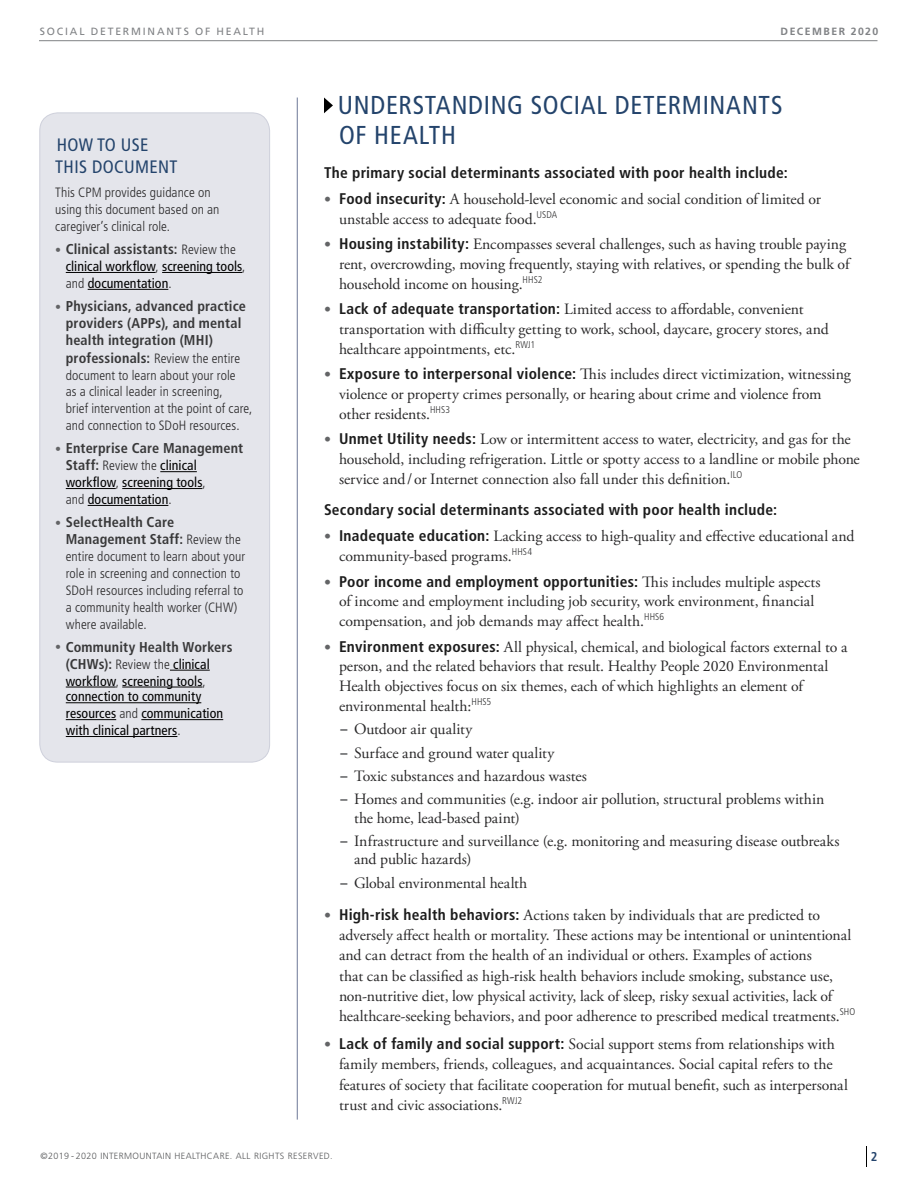
<style>
.page{position:relative;width:918px;height:1188px;background:#fff}
.page>*{position:absolute;margin:0;border:0;box-sizing:border-box;transform-origin:0 0}
.main_head_1{font:condensed 25.8px/30px "Frutiger LT Std";letter-spacing:.025em;color:#24446c}
.side_bar_head_1{font:condensed 18px/22.5px "Frutiger LT Std";letter-spacing:.02em;color:#24446c}
.t1{font:15.75px/19.8px "Adobe Garamond Pro";letter-spacing:-.005em;color:#292829}
.main_body_text{font:700 condensed 15.45px "Frutiger LT Std";letter-spacing:.015em;color:#1c1c1c}
.t2{font:700 condensed 14.25px/17.2px "Frutiger LT Std";letter-spacing:.01em;color:#383839}
.t3{font:condensed 13.8px/16.5px "Frutiger LT Std";letter-spacing:.005em;color:#000}
.side_bar_main_body_t{font:300 condensed 13.5px/16.8px "Frutiger LT Std";letter-spacing:.005em;color:#292829}
.t4{font:700 condensed 12.75px "Frutiger LT Std";color:#24446c}
.t5{font:10.5px "Frutiger LT Std";letter-spacing:.175em;color:#808285}
.t6{font:700 10.5px "Frutiger LT Std";letter-spacing:.145em;color:#808285}
.t7{font:300 9px "Frutiger LT Std";letter-spacing:.04em;color:#58595b}
.s1{font-weight:300;font-size:12px;color:#636466}
.s2{font-weight:300;font-size:13.5px;color:#292829}
.s3{font-weight:700;font-size:14.25px;color:#383839}
.s4{font-weight:400;font-size:13.8px;color:#000}
.s5{font-family:"Frutiger LT Std";font-weight:700;font-stretch:condensed;font-size:14.1px;color:#636466}
.s6{font-family:"Frutiger LT Std";font-weight:700;font-stretch:condensed;font-size:15.45px;color:#1c1c1c}
.s7{font-size:14.1px;color:#636466}
.s8{font-family:"Adobe Garamond Pro";font-weight:400;font-stretch:normal;font-size:15.75px;color:#292829}
.s9{font-family:"Frutiger LT Std";font-weight:900;font-stretch:condensed;font-size:14.1px;color:#636466}
</style>
<div class="page">
<hr style="left:39px;top:40px;width:839px;height:1px;background:#808285">
<svg style="left:866px;top:1146px;width:1px;height:21px"></svg>
<hr style="left:297px;top:98px;width:1px;height:1022px;background:#6d7796">
<div style="left:40px;top:113px;width:230px;height:649px;background:#e4e5eb;border-radius:18px"></div>
<hr style="left:66px;top:272px;width:90px;height:1px;background:#000">
<hr style="left:162px;top:272px;width:80px;height:1px;background:#000">
<hr style="left:88px;top:289px;width:80px;height:1px;background:#000">
<hr style="left:160px;top:471px;width:37px;height:1px;background:#000">
<hr style="left:66px;top:488px;width:50px;height:1px;background:#000">
<hr style="left:122px;top:488px;width:80px;height:1px;background:#000">
<hr style="left:88px;top:505px;width:80px;height:1px;background:#000">
<hr style="left:170px;top:670px;width:40px;height:1px;background:#000">
<hr style="left:66px;top:687px;width:50px;height:1px;background:#000">
<hr style="left:122px;top:687px;width:80px;height:1px;background:#000">
<hr style="left:66px;top:702px;width:135px;height:1px;background:#000">
<hr style="left:66px;top:719px;width:50px;height:1px;background:#000">
<hr style="left:141px;top:719px;width:82px;height:1px;background:#000">
<hr style="left:66px;top:736px;width:111px;height:1px;background:#000">
<div style="left:39px;top:112px;width:231px;height:650px;border:1px solid #ced0db;border-radius:18px"></div>
<svg style="left:324px;top:98px;width:9px;height:15px"></svg>
<p class="t5" style="left:40px;top:25px;width:226px">SOCIAL DETERMINANTS OF HEALTH</p>
<p class="t6" style="left:781px;top:25px;width:99px">DECEMBER 2020</p>
<p class="side_bar_head_1" style="left:55px;top:134px;width:124px">HOW TO USE<br>THIS DOCUMENT</p>
<p class="side_bar_main_body_t" style="left:55px;top:184px;width:166px">This CPM provides guidance on using this document based on an caregiver’s clinical role.</p>
<p class="t2" style="left:55px;top:241px;width:182px"><span class="s1">•</span> Clinical assistants: <span class="s2">Review the</span></p>
<p class="t3" style="left:66px;top:258px;width:181px">clinical workflow<span class="s2">,</span> screening tools<span class="s2">, and</span> documentation<span class="s2">.</span></p>
<p class="t2" style="left:66px;top:297px;width:182px;text-indent:-10px"><span class="s1">•</span> Physicians, advanced practice providers (APPs), and mental health integration (MHI)</p>
<p class="side_bar_main_body_t" style="left:66px;top:350px;width:188px"><span class="s3">professionals:</span> Review the entire document to learn about your role<br>as a clinical leader in screening,<br>brief intervention at the point of care, and connection to SDoH resources.</p>
<p class="t2" style="left:55px;top:440px;width:190px"><span class="s1">•</span> Enterprise Care Management</p>
<p class="side_bar_main_body_t" style="left:66px;top:457px;width:133px"><span class="s3">Staff:</span> Review the <span class="s4">clinical</span></p>
<p class="t3" style="left:66px;top:474px;width:141px">workflow<span class="s2">,</span> screening tools<span class="s2">, and</span> documentation<span class="s2">.</span></p>
<p class="t2" style="left:66px;top:513px;width:177px;text-indent:-10px"><span class="s1">•</span> SelectHealth Care<br>Management Staff: <span class="s2">Review the</span></p>
<p class="side_bar_main_body_t" style="left:66px;top:548px;width:181px">entire document to learn about your role in screening and connection to<br>SDoH resources including referral to a community health worker (CHW) where available.</p>
<p class="t2" style="left:55px;top:638px;width:179px"><span class="s1">•</span> Community Health Workers</p>
<p class="side_bar_main_body_t" style="left:66px;top:656px;width:145px"><span class="s3">(CHWs):</span> Review the <span class="s4">clinical</span></p>
<p class="t3" style="left:66px;top:673px;width:159px">workflow<span class="s2">,</span> screening tools<span class="s2">, </span>connection to community resources <span class="s2">and</span> communication with clinical partners<span class="s2">.</span></p>
<p class="main_head_1" style="left:338px;top:90px;width:446px">UNDERSTANDING SOCIAL DETERMINANTS<br>OF HEALTH</p>
<p class="main_body_text" style="left:324px;top:163px;width:465px">The primary social determinants associated with poor health include:</p>
<p class="t1" style="left:339px;top:190px;width:483px;text-indent:-15px"><span class="s5">•</span> <span class="s6">Food insecurity:</span> A household-level economic and social condition of limited or unstable access to adequate food.<sup>USDA</sup></p>
<p class="t1" style="left:339px;top:235px;width:512px;text-indent:-15px"><span class="s5">•</span> <span class="s6">Housing instability:</span> Encompasses several challenges, such as having trouble paying rent, overcrowding, moving frequently, staying with relatives, or spending the bulk of household income on housing.<sup>HHS2</sup></p>
<p class="t1" style="left:339px;top:300px;width:491px;text-indent:-15px"><span class="s5">•</span> <span class="s6">Lack of adequate transportation:</span> Limited access to affordable, convenient transportation with difficulty getting to work, school, daycare, grocery stores, and healthcare appointments, etc.<sup>RWJ1</sup></p>
<p class="t1" style="left:339px;top:365px;width:513px;text-indent:-15px"><span class="s5">•</span> <span class="s6">Exposure to interpersonal violence:</span> This includes direct victimization, witnessing violence or property crimes personally, or hearing about crime and violence from other residents.<sup>HHS3</sup></p>
<p class="t1" style="left:339px;top:430px;width:522px;text-indent:-15px"><span class="s5">•</span> <span class="s6">Unmet Utility needs:</span> Low or intermittent access to water, electricity, and gas for the household, including refrigeration. Little or spotty access to a landline or mobile phone service and/or Internet connection also fall under this definition.<sup>ILO</sup></p>
<p class="main_body_text" style="left:324px;top:501px;width:455px">Secondary social determinants associated with poor health include:</p>
<p class="t1" style="left:339px;top:527px;width:517px;text-indent:-15px"><span class="s5">•</span> <span class="s6">Inadequate education:</span> Lacking access to high-quality and effective educational and community-based programs.<sup>HHS4</sup></p>
<p class="main_body_text" style="left:324px;top:572px;width:498px"><span class="s7">•</span> Poor income and employment opportunities: <span class="s8">This includes multiple aspects</span></p>
<p class="t1" style="left:339px;top:592px;width:477px">of income and employment including job security, work environment, financial compensation, and job demands may affect health.<sup>HHS6</sup></p>
<p class="t1" style="left:339px;top:637px;width:510px;text-indent:-15px"><span class="s5">•</span> <span class="s6">Environment exposures:</span> All physical, chemical, and biological factors external to a person, and the related behaviors that result. Healthy People 2020 Environmental Health objectives focus on six themes, each of which highlights an element of environmental health:<sup>HHS5</sup></p>
<p class="t1" style="left:340px;top:720px;width:133px"><span class="s9">–</span> Outdoor air quality</p>
<p class="t1" style="left:340px;top:743px;width:215px"><span class="s9">–</span> Surface and ground water quality</p>
<p class="t1" style="left:340px;top:767px;width:248px"><span class="s9">–</span> Toxic substances and hazardous wastes</p>
<p class="t1" style="left:354px;top:791px;width:472px;line-height:18.3px;text-indent:-14px"><span class="s9">–</span> Homes and communities (e.g. indoor air pollution, structural problems within the home, lead-based paint)</p>
<p class="t1" style="left:354px;top:832px;width:487px;line-height:18.3px;text-indent:-14px"><span class="s9">–</span> Infrastructure and surveillance (e.g. monitoring and measuring disease outbreaks and public hazards)</p>
<p class="t1" style="left:340px;top:873px;width:188px"><span class="s9">–</span> Global environmental health</p>
<p class="t1" style="left:339px;top:905px;width:518px;line-height:20.2px;text-indent:-15px"><span class="s5">•</span> <span class="s6">High-risk health behaviors:</span> Actions taken by individuals that are predicted to adversely affect health or mortality. These actions may be intentional or unintentional and can detract from the health of an individual or others. Examples of actions<br>that can be classified as high-risk health behaviors include smoking, substance use, non-nutritive diet, low physical activity, lack of sleep, risky sexual activities, lack of healthcare-seeking behaviors, and poor adherence to prescribed medical treatments.<sup>SHO</sup></p>
<p class="t1" style="left:339px;top:1035px;width:510px;line-height:20.2px;text-indent:-15px"><span class="s5">•</span> <span class="s6">Lack of family and social support:</span> Social support stems from relationships with family members, friends, colleagues, and acquaintances. Social capital refers to the features of society that facilitate cooperation for mutual benefit, such as interpersonal trust and civic associations.<sup>RWJ2</sup></p>
<p class="t7" style="left:40px;top:1151px;width:294px">©2019 - 2020 INTERMOUNTAIN HEALTHCARE. ALL RIGHTS RESERVED.</p>
<p class="t4" style="left:871px;top:1149px;width:8px">2</p>
</div>
